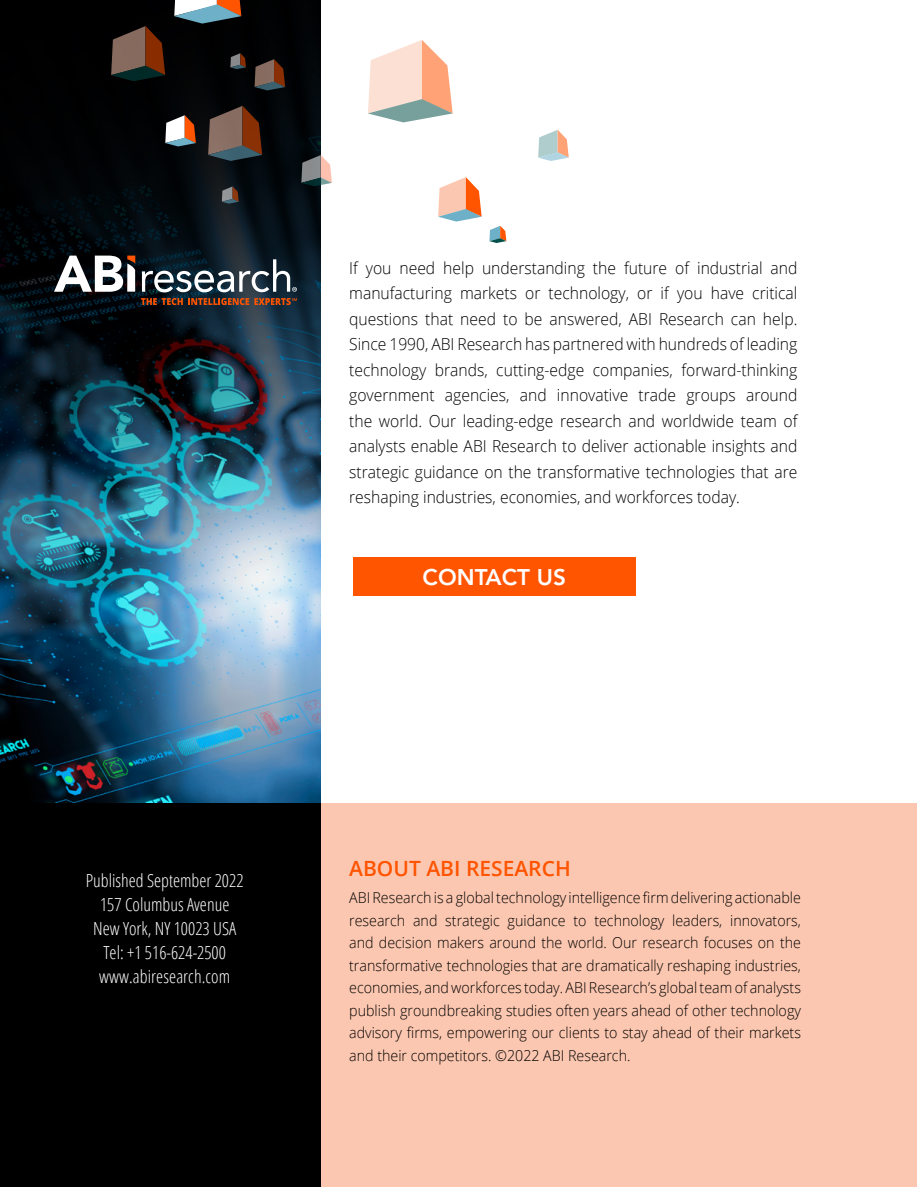
<style>
.page{position:relative;width:918px;height:1188px;background:#fff}
.page>*{position:absolute;margin:0;border:0;box-sizing:border-box;transform-origin:0 0}
.t1{font:800 22.5px "Avenir LT Std";color:#fff}
.t2{font:600 21px "Open Sans";color:#ff5400}
.t3{font:300 condensed 18px/24px "Open Sans";color:#fff;text-align:center}
.t4{font:300 16.5px/25.5px "Open Sans";color:#000;text-align:justify;scale:.95 1}
.t5{font:300 15px/22.5px "Open Sans";color:#000;text-align:justify;scale:.95 1}
</style>
<div class="page">
<div style="left:320px;top:804px;width:597px;height:383px;background:#fcc7b0"></div>
<img style="left:0;top:0;width:320px;height:804px">
<div style="left:0;top:804px;width:320px;height:383px;background:#000"></div>
<div style="left:353px;top:557px;width:283px;height:39px;background:#ff5400"></div>
<svg style="left:54px;top:256px;width:243px;height:36px"></svg>
<svg style="left:141px;top:298px;width:156px;height:7px"></svg>
<svg style="left:208px;top:106px;width:54px;height:55px;background:#5e473c"></svg>
<svg style="left:368px;top:40px;width:85px;height:82px"></svg>
<svg style="left:174px;top:0;width:67px;height:24px"></svg>
<svg style="left:111px;top:26px;width:54px;height:55px;background:#553b2d"></svg>
<svg style="left:222px;top:186px;width:17px;height:18px"></svg>
<svg style="left:538px;top:130px;width:31px;height:31px"></svg>
<svg style="left:254px;top:59px;width:31px;height:31px"></svg>
<svg style="left:165px;top:115px;width:31px;height:31px"></svg>
<svg style="left:438px;top:177px;width:44px;height:45px"></svg>
<svg style="left:301px;top:155px;width:31px;height:31px"></svg>
<svg style="left:230px;top:53px;width:16px;height:16px"></svg>
<svg style="left:489px;top:226px;width:17px;height:17px"></svg>
<p class="t4" style="left:349px;top:254px;width:473px">If you need help understanding the future of industrial and manufacturing markets or technology, or if you have critical questions that need to be answered, ABI Research can help.<br>Since 1990, ABI Research has partnered with hundreds of leading technology brands, cutting-edge companies, forward-thinking government agencies, and innovative trade groups around the world. Our leading-edge research and worldwide team of analysts enable ABI Research to deliver actionable insights and strategic guidance on the transformative technologies that are reshaping industries, economies, and workforces today.</p>
<h1 class="t1" style="left:423px;top:564px;width:145px">CONTACT US</h1>
<p class="t3" style="left:86px;top:868px;width:159px">Published September 2022<br>157 Columbus Avenue<br>New York, NY 10023 USA<br>Tel: +1 516-624-2500 www.abiresearch.com</p>
<p class="t2" style="left:349px;top:854px;width:223px">ABOUT ABI RESEARCH</p>
<p class="t5" style="left:349px;top:886px;width:477px">ABI Research is a global technology intelligence firm delivering actionable research and strategic guidance to technology leaders, innovators, and decision makers around the world. Our research focuses on the transformative technologies that are dramatically reshaping industries, economies, and workforces today. ABI Research’s global team of analysts publish groundbreaking studies often years ahead of other technology advisory firms, empowering our clients to stay ahead of their markets and their competitors. ©2022 ABI Research.</p>
</div>
